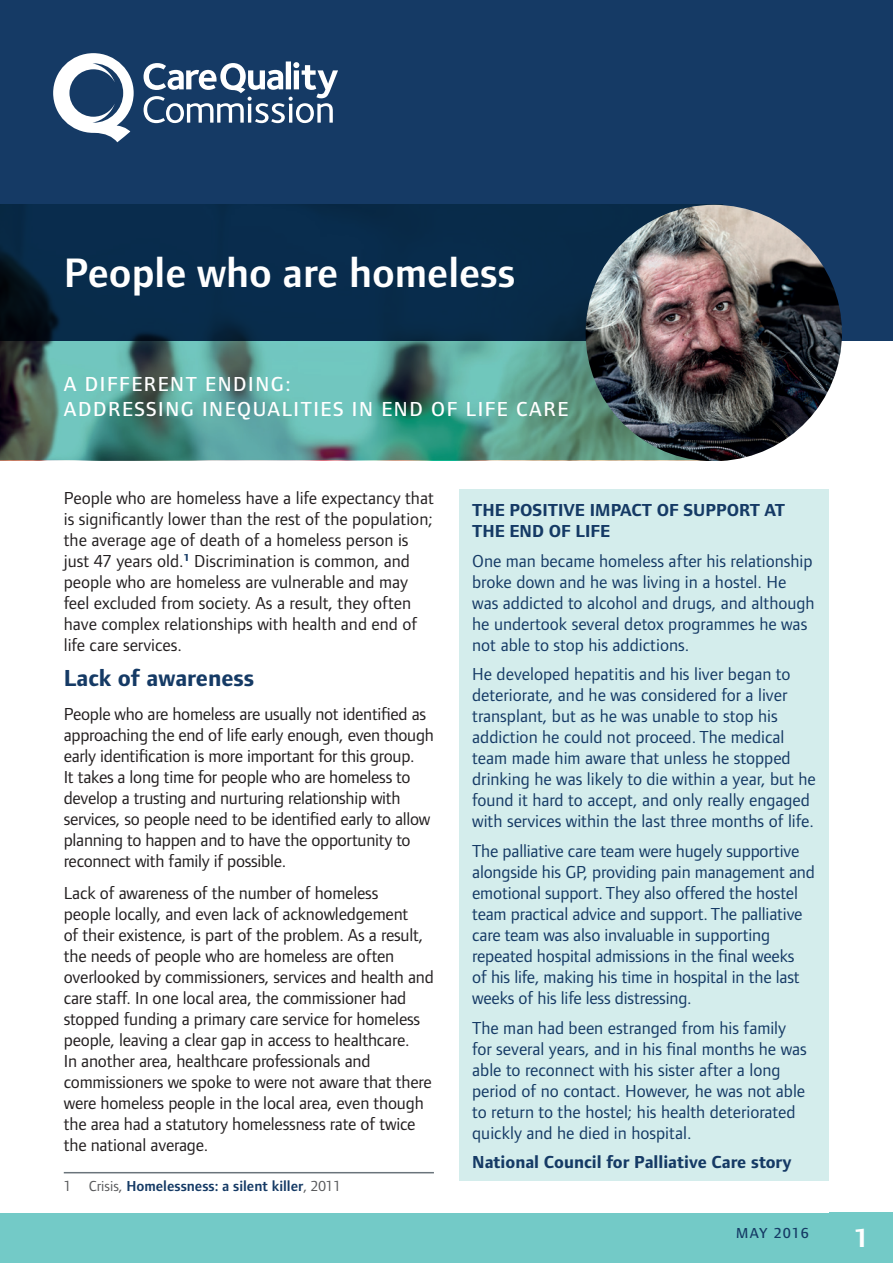
<style>
.page{position:relative;width:893px;height:1263px;background:#fff}
.page>*{position:absolute;margin:0;border:0;box-sizing:border-box;transform-origin:0 0}
.Body{font:600 42.6px "Foundry Form Sans";color:#fff}
.t1{font:700 27px "Foundry Form Sans";color:#fff}
.HeadB{font:700 24px "Foundry Form Sans";color:#153a65}
.t2{font:500 21px/25.2px "Foundry Form Sans";letter-spacing:.075em;color:#fff}
.Body-2{font:18px/21px "Foundry Form Sans";letter-spacing:-.01em;color:#231f20}
.BoxText{font:18px/21px "Foundry Form Sans";color:#153a65}
.BoxHead{font:700 18px/21px "Foundry Form Sans";color:#153a65}
.BoxText-2{font:700 18px "Foundry Form Sans";color:#153a65}
.Footnote{font:600 15px "Foundry Form Sans";color:#153a65}
.t3{font:500 15px "Foundry Form Sans";letter-spacing:.1em;color:#153a65}
.s1{font-weight:400;color:#57585a}
</style>
<div class="page">
<div style="left:0;top:1213px;width:893px;height:50px;background:#73cac7"></div>
<div style="left:829px;top:1212px;width:64px;height:51px;background:#73cac7"></div>
<div style="left:0;top:0;width:893px;height:341px;background:#153a65"></div>
<svg style="left:144px;top:61px;width:194px;height:62px"></svg>
<svg style="left:53px;top:53px;width:81px;height:89px"></svg>
<img style="left:0;top:205px;width:701px;height:255px">
<img style="left:586px;top:205px;width:256px;height:256px;border-radius:126px">
<hr style="left:64px;top:1172px;width:370px;height:1px;background:#6a747b">
<div style="left:459px;top:490px;width:370px;height:691px;background:#d4edec"></div>
<p class="Body" style="left:64px;top:249px;width:453px">People who are homeless</p>
<p class="t2" style="left:64px;top:371px;width:506px">A DIFFERENT ENDING:<br>ADDRESSING INEQUALITIES IN END OF LIFE CARE</p>
<p class="Body-2" style="left:64px;top:487px;width:372px">People who are homeless have a life expectancy that is significantly lower than the rest of the population; the average age of death of a homeless person is just 47 years old.<sup>1</sup> Discrimination is common, and people who are homeless are vulnerable and may feel excluded from society. As a result, they often have complex relationships with health and end of life care services.</p>
<p class="HeadB" style="left:64px;top:665px;width:192px">Lack of awareness</p>
<p class="Body-2" style="left:64px;top:703px;width:372px">People who are homeless are usually not identified as approaching the end of life early enough, even though early identification is more important for this group.<br>It takes a long time for people who are homeless to develop a trusting and nurturing relationship with services, so people need to be identified early to allow planning to happen and to have the opportunity to reconnect with family if possible.</p>
<p class="Body-2" style="left:64px;top:882px;width:372px">Lack of awareness of the number of homeless<br>people locally, and even lack of acknowledgement<br>of their existence, is part of the problem. As a result, the needs of people who are homeless are often overlooked by commissioners, services and health and care staff. In one local area, the commissioner had stopped funding a primary care service for homeless people, leaving a clear gap in access to healthcare.<br>In another area, healthcare professionals and commissioners we spoke to were not aware that there were homeless people in the local area, even though the area had a statutory homelessness rate of twice the national average.</p>
<p class="Footnote" style="left:64px;top:1177px;width:279px"><span class="s1">1 Crisis,</span> Homelessness: a silent killer<span class="s1">, 2011</span></p>
<p class="BoxHead" style="left:472px;top:500px;width:314px">THE POSITIVE IMPACT OF SUPPORT AT<br>THE END OF LIFE</p>
<p class="BoxText" style="left:472px;top:550px;width:344px">One man became homeless after his relationship broke down and he was living in a hostel. He was addicted to alcohol and drugs, and although he undertook several detox programmes he was not able to stop his addictions.</p>
<p class="BoxText" style="left:472px;top:664px;width:345px">He developed hepatitis and his liver began to deteriorate, and he was considered for a liver transplant, but as he was unable to stop his addiction he could not proceed. The medical team made him aware that unless he stopped drinking he was likely to die within a year, but he found it hard to accept, and only really engaged with services within the last three months of life.</p>
<p class="BoxText" style="left:472px;top:840px;width:344px">The palliative care team were hugely supportive alongside his GP, providing pain management and emotional support. They also offered the hostel team practical advice and support. The palliative care team was also invaluable in supporting repeated hospital admissions in the final weeks<br>of his life, making his time in hospital in the last weeks of his life less distressing.</p>
<p class="BoxText" style="left:472px;top:1017px;width:336px">The man had been estranged from his family for several years, and in his final months he was able to reconnect with his sister after a long period of no contact. However, he was not able to return to the hostel; his health deteriorated quickly and he died in hospital.</p>
<p class="BoxText-2" style="left:472px;top:1152px;width:321px">National Council for Palliative Care story</p>
<p class="t3" style="left:736px;top:1225px;width:74px">MAY 2016</p>
<p class="t1" style="left:854px;top:1223px;width:16px">1</p>
</div>
